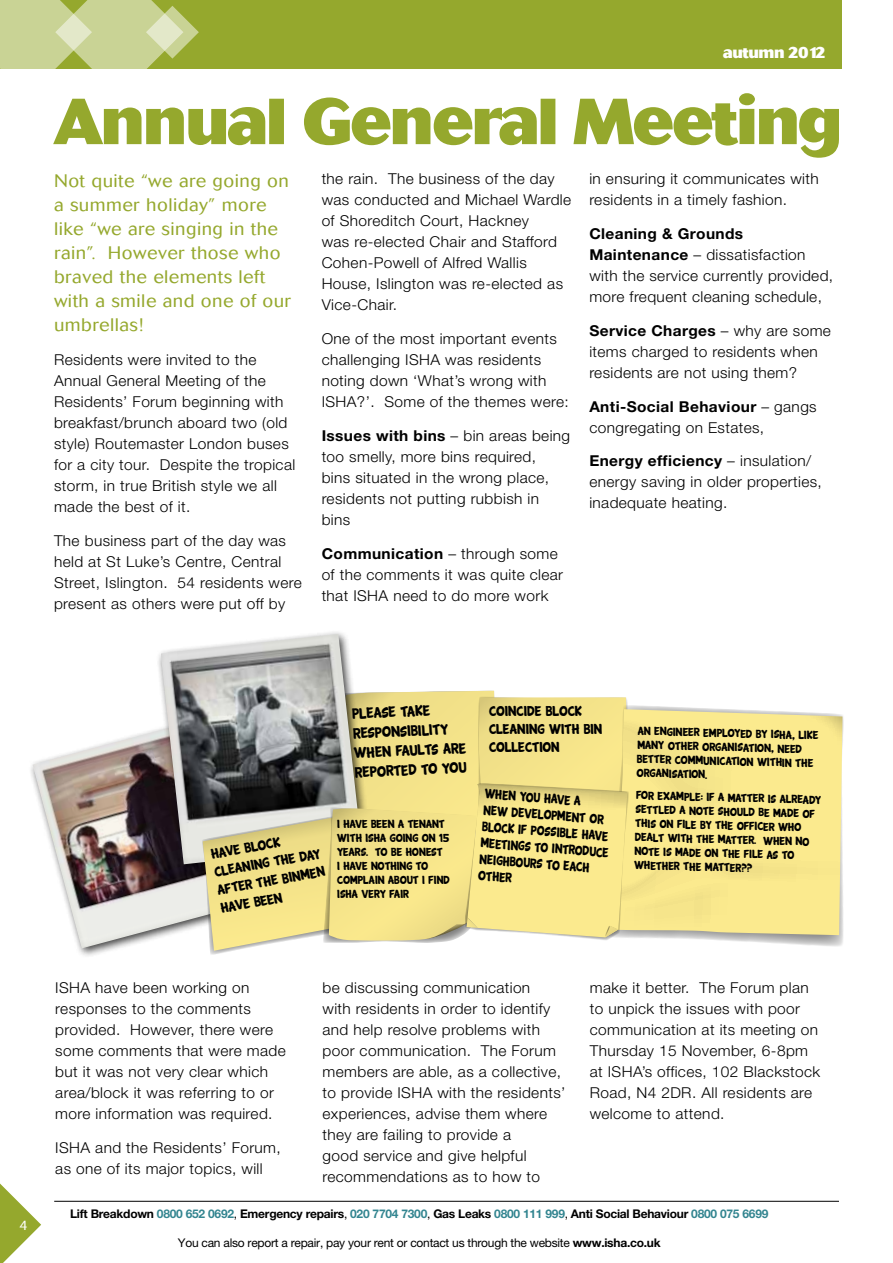
<style>
.page{position:relative;width:893px;height:1263px;background:#fff}
.page>*{position:absolute;margin:0;border:0;box-sizing:border-box;transform-origin:0 0}
.t1{font:300 18px/24px "Cosmos";letter-spacing:.025em;color:#95a82d}
.t2{font:15.3px/19.5px "Cartwheel";color:#000}
.t3{font:800 15.3px "Cosmos";letter-spacing:-.03em;color:#fff}
.t4{font:300 15px/21px "Helvetica Neue LT Pro";letter-spacing:.025em;color:#000}
.t5{font:14.4px/18.3px "Cartwheel";color:#000}
.t6{font:13.65px/16.5px "Cartwheel";color:#000;scale:.94 1}
.t7{font:300 13.5px "Cosmos";color:#fff}
.t8{font:700 12px "Helvetica Neue LT Pro";letter-spacing:-.02em;color:#000}
.t9{font:12px "Helvetica Neue LT Pro";letter-spacing:-.02em;color:#000}
.t10{font:11.85px/14.1px "Cartwheel";color:#000}
.t11{font:11.7px/14.1px "Cartwheel";color:#000}
.s1{font-weight:700}
.s2{color:#338590}
.s3{font-weight:400}
</style>
<div class="page">
<div style="left:0;top:0;width:842px;height:68px;background:#95a82d"></div>
<svg style="left:0;top:0;width:199px;height:69px;background:#c3ce8a"></svg>
<hr style="left:54px;top:1201px;width:785px;height:1px;background:#000">
<svg style="left:53px;top:93px;width:786px;height:65px"></svg>
<div style="left:27px;top:718px;width:219px;height:240px;background:#000;opacity:.75"></div>
<img style="left:33px;top:723px;width:153px;height:225px">
<div style="left:155px;top:629px;width:216px;height:245px;background:#000;opacity:.75"></div>
<img style="left:161px;top:634px;width:200px;height:230px">
<svg style="left:644px;top:706px;width:200px;height:241px"></svg>
<svg style="left:644px;top:709px;width:198px;height:226px;background:#f7e78e"></svg>
<svg style="left:186px;top:685px;width:458px;height:273px;background:#dbd092"></svg>
<svg style="left:0;top:1183px;width:41px;height:80px"></svg>
<p class="t3" style="left:723px;top:43px;width:104px">autumn 2012</p>
<p class="t1" style="left:54px;top:169px;width:239px">Not quite “we are going on a summer holiday” more like “we are singing in the rain”. However those who braved the elements left with a smile and one of our umbrellas!</p>
<p class="t4" style="left:54px;top:349px;width:243px">Residents were invited to the<br>Annual General Meeting of the<br>Residents’ Forum beginning with breakfast/brunch aboard two (old style) Routemaster London buses for a city tour. Despite the tropical storm, in true British style we all made the best of it.</p>
<p class="t4" style="left:54px;top:529px;width:249px">The business part of the day was held at St Luke’s Centre, Central Street, Islington. 54 residents were present as others were put off by</p>
<p class="t4" style="left:322px;top:168px;width:251px">the rain. The business of the day was conducted and Michael Wardle of Shoreditch Court, Hackney<br>was re-elected Chair and Stafford<br>Cohen-Powell of Alfred Wallis<br>House, Islington was re-elected as<br>Vice-Chair.</p>
<p class="t4" style="left:322px;top:328px;width:249px">One of the most important events challenging ISHA was residents noting down ‘What’s wrong with<br>ISHA?’. Some of the themes were:</p>
<p class="t4" style="left:322px;top:425px;width:250px"><span class="s1">Issues with bins</span> – bin areas being too smelly, more bins required,<br>bins situated in the wrong place, residents not putting rubbish in bins</p>
<p class="t4" style="left:322px;top:542px;width:243px"><span class="s1">Communication</span> – through some of the comments it was quite clear that ISHA need to do more work</p>
<p class="t4" style="left:589px;top:168px;width:231px">in ensuring it communicates with residents in a timely fashion.</p>
<p class="t4" style="left:589px;top:223px;width:245px"><span class="s1">Cleaning &amp; Grounds<br>Maintenance</span> – dissatisfaction with the service currently provided, more frequent cleaning schedule,</p>
<p class="t4" style="left:589px;top:320px;width:243px"><span class="s1">Service Charges</span> – why are some items charged to residents when residents are not using them?</p>
<p class="t4" style="left:589px;top:395px;width:229px"><span class="s1">Anti-Social Behaviour</span> – gangs congregating on Estates,</p>
<p class="t4" style="left:589px;top:450px;width:234px"><span class="s1">Energy efficiency</span> – insulation/ energy saving in older properties, inadequate heating.</p>
<p class="t7" style="left:19px;top:1217px;width:10px">4</p>
<p class="t5" style="left:210px;top:845px;width:110px;rotate:-10deg">HAVE BLOCK<br>CLEANING THE DAY<br>AFTER THE BINMEN<br>HAVE BEEN</p>
<p class="t2" style="left:352px;top:704px;width:114px;rotate:-2deg">PLEASE TAKE<br>RESPONSIBILITY<br>WHEN FAULTS ARE<br>REPORTED TO YOU</p>
<p class="t5" style="left:489px;top:702px;width:115px">COINCIDE BLOCK<br>CLEANING WITH BIN<br>COLLECTION</p>
<p class="t11" style="left:337px;top:817px;width:114px">I HAVE BEEN A TENANT<br>WITH ISHA GOING ON 15<br>YEARS. TO BE HONEST<br>I HAVE NOTHING TO<br>COMPLAIN ABOUT I FIND<br>ISHA VERY FAIR</p>
<p class="t6" style="left:485px;top:785px;width:138px;rotate:5deg">WHEN YOU HAVE A<br>NEW DEVELOPMENT OR<br>BLOCK IF POSSIBLE HAVE<br>MEETINGS TO INTRODUCE<br>NEIGHBOURS TO EACH<br>OTHER</p>
<p class="t10" style="left:638px;top:723px;width:182px;rotate:2deg">AN ENGINEER EMPLOYED BY ISHA, LIKE<br>MANY OTHER ORGANISATION, NEED<br>BETTER COMMUNICATION WITHIN THE<br>ORGANISATION.</p>
<p class="t10" style="left:636px;top:788px;width:186px;rotate:2deg">FOR EXAMPLE: IF A MATTER IS ALREADY<br>SETTLED A NOTE SHOULD BE MADE OF<br>THIS ON FILE BY THE OFFICER WHO<br>DEALT WITH THE MATTER. WHEN NO<br>NOTE IS MADE ON THE FILE AS TO<br>WHETHER THE MATTER??</p>
<p class="t4" style="left:55px;top:977px;width:232px">ISHA have been working on responses to the comments provided. However, there were some comments that were made but it was not very clear which area/block it was referring to or more information was required.</p>
<p class="t4" style="left:55px;top:1136px;width:227px">ISHA and the Residents’ Forum, as one of its major topics, will</p>
<p class="t4" style="left:322px;top:977px;width:244px">be discussing communication<br>with residents in order to identify and help resolve problems with poor communication. The Forum members are able, as a collective, to provide ISHA with the residents’ experiences, advise them where they are failing to provide a<br>good service and give helpful recommendations as to how to</p>
<p class="t4" style="left:590px;top:977px;width:232px">make it better. The Forum plan to unpick the issues with poor communication at its meeting on<br>Thursday 15 November, 6-8pm at ISHA’s offices, 102 Blackstock<br>Road, N4 2DR. All residents are welcome to attend.</p>
<p class="t8" style="left:70px;top:1206px;width:700px">Lift Breakdown <span class="s2">0800 652 0692</span><span class="s3">,</span> Emergency repairs<span class="s3">,</span> <span class="s2">020 7704 7300</span><span class="s3">,</span> Gas Leaks <span class="s2">0800 111 999</span><span class="s3">,</span> Anti Social Behaviour <span class="s2">0800 075 6699</span></p>
<p class="t9" style="left:178px;top:1235px;width:484px">You can also report a repair, pay your rent or contact us through the website <span class="s1">www.isha.co.uk</span></p>
</div>
